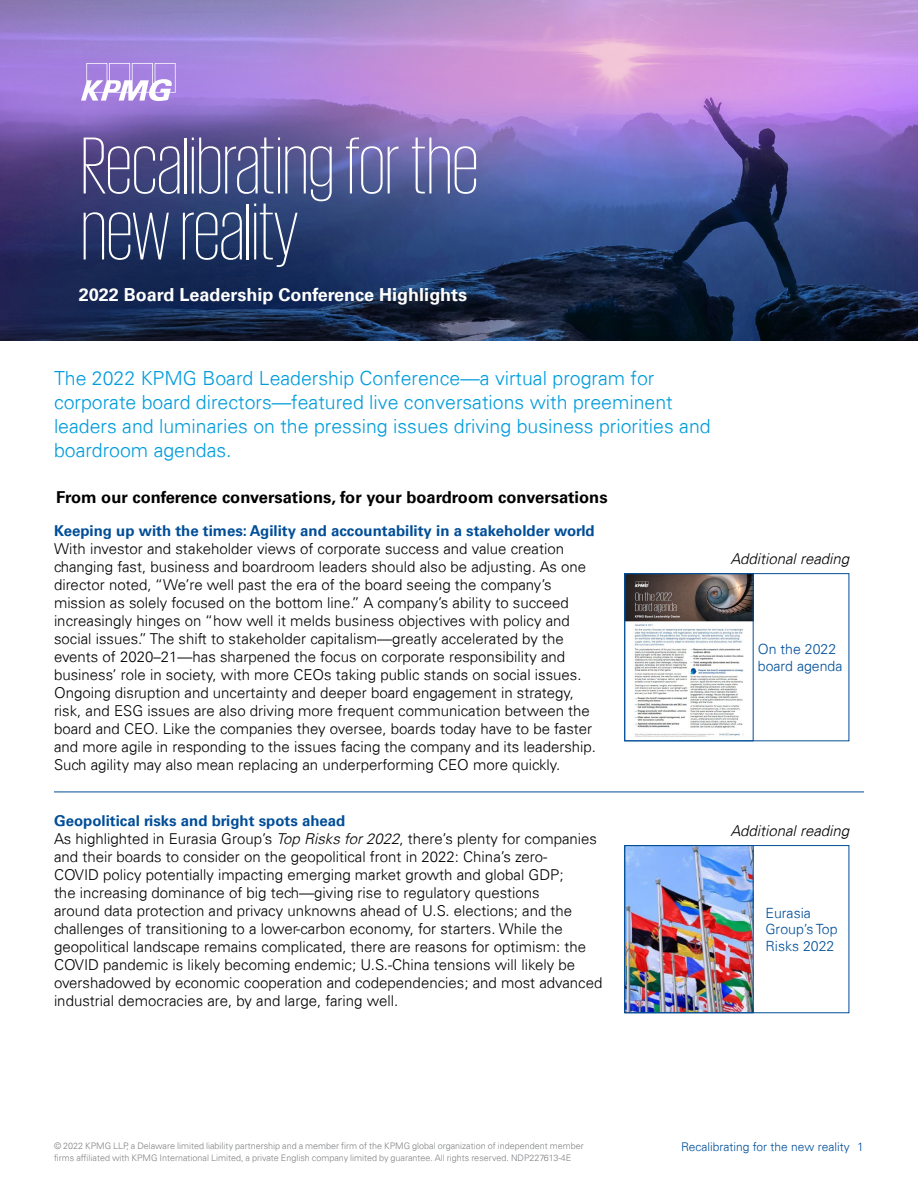
<style>
.page{position:relative;width:918px;height:1188px;background:#fff}
.page>*{position:absolute;margin:0;border:0;box-sizing:border-box;transform-origin:0 0}
.t1{font:200 82.5px/66px "KPMG";color:#fff}
.t2{font:300 19.5px/24px "Univers 45";color:#009cdc}
.t3{font:700 18px "Univers 65";color:#fff}
.t4{font:700 16.5px "Univers 65";color:#000}
.t5{font:300 15px/18px "Univers 45";color:#000}
.t6{font:700 15px "Univers 65";color:#004e98}
.t7{font:italic 300 15px "Univers 45";color:#000}
.t8{font:300 14.1px/17px "Univers 45";color:#004e98}
.t9{font:300 12px "Univers 45";color:#004e98}
.t10{font:300 9px/12px "Univers 45";color:#808285}
.s1{font-style:italic}
</style>
<div class="page">
<img style="left:0;top:0;width:918px;height:340px">
<svg style="left:81px;top:63px;width:95px;height:38px"></svg>
<hr style="left:54px;top:792px;width:810px;height:1px;background:#004e98">
<img style="left:626px;top:575px;width:126px;height:162px">
<div style="left:624px;top:573px;width:225px;height:168px;border:1px solid #004e98"></div>
<img style="left:626px;top:847px;width:126px;height:164px">
<div style="left:624px;top:845px;width:225px;height:168px;border:1px solid #004e98"></div>
<h1 class="t1" style="left:81px;top:131px;width:399px">Recalibrating for the new reality</h1>
<p class="t3" style="left:79px;top:284px;width:390px">2022 Board Leadership Conference Highlights</p>
<p class="t2" style="left:54px;top:367px;width:658px">The 2022 KPMG Board Leadership Conference—a virtual program for corporate board directors—featured live conversations with preeminent leaders and luminaries on the pressing issues driving business priorities and boardroom agendas.</p>
<p class="t4" style="left:56px;top:487px;width:553px">From our conference conversations, for your boardroom conversations</p>
<p class="t6" style="left:54px;top:522px;width:542px">Keeping up with the times: Agility and accountability in a stakeholder world</p>
<p class="t5" style="left:54px;top:539px;width:544px">With investor and stakeholder views of corporate success and value creation changing fast, business and boardroom leaders should also be adjusting. As one director noted, “We’re well past the era of the board seeing the company’s mission as solely focused on the bottom line.” A company’s ability to succeed increasingly hinges on “how well it melds business objectives with policy and social issues.” The shift to stakeholder capitalism—greatly accelerated by the events of 2020–21—has sharpened the focus on corporate responsibility and business’ role in society, with more CEOs taking public stands on social issues.<br>Ongoing disruption and uncertainty and deeper board engagement in strategy, risk, and ESG issues are also driving more frequent communication between the board and CEO. Like the companies they oversee, boards today have to be faster and more agile in responding to the issues facing the company and its leadership.<br>Such agility may also mean replacing an underperforming CEO more quickly.</p>
<p class="t6" style="left:54px;top:811px;width:293px">Geopolitical risks and bright spots ahead</p>
<p class="t5" style="left:54px;top:829px;width:550px">As highlighted in Eurasia Group’s <span class="s1">Top Risks for 2022</span>, there’s plenty for companies and their boards to consider on the geopolitical front in 2022: China’s zero-<br>COVID policy potentially impacting emerging market growth and global GDP;<br>the increasing dominance of big tech—giving rise to regulatory questions<br>around data protection and privacy unknowns ahead of U.S. elections; and the challenges of transitioning to a lower-carbon economy, for starters. While the geopolitical landscape remains complicated, there are reasons for optimism: the COVID pandemic is likely becoming endemic; U.S.-China tensions will likely be overshadowed by economic cooperation and codependencies; and most advanced industrial democracies are, by and large, faring well.</p>
<p class="t7" style="left:730px;top:550px;width:120px">Additional reading</p>
<p class="t8" style="left:758px;top:641px;width:86px">On the 2022 board agenda</p>
<p class="t7" style="left:730px;top:822px;width:120px">Additional reading</p>
<p class="t8" style="left:765px;top:904px;width:74px">Eurasia<br>Group’s Top<br>Risks 2022</p>
<p class="t10" style="left:54px;top:1140px;width:531px">© 2022 KPMG LLP, a Delaware limited liability partnership and a member firm of the KPMG global organization of independent member firms affiliated with KPMG International Limited, a private English company limited by guarantee. All rights reserved. NDP227613-4E</p>
<p class="t9" style="left:681px;top:1140px;width:184px">Recalibrating for the new reality 1</p>
</div>
